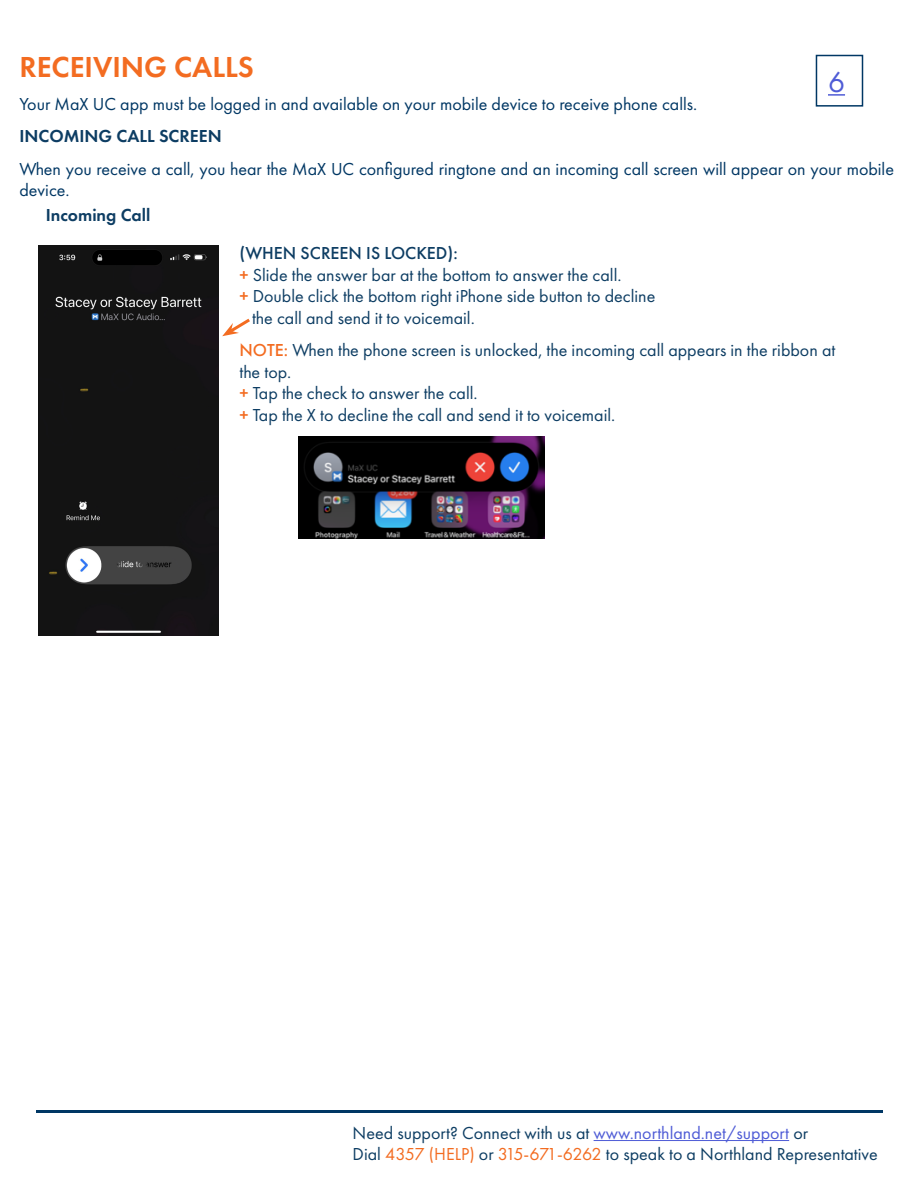
<style>
.page{position:relative;width:918px;height:1188px;background:#fff}
.page>*{position:absolute;margin:0;border:0;box-sizing:border-box;transform-origin:0 0}
.t1{font:600 30px "Futura PT";color:#f36c21}
.t2{font:30px "Futura PT";color:#4f5cd6}
.t3{font:18px/21.6px "Futura PT";color:#0d3d63}
.t4{font:18px/21.6px "Futura PT";color:#003764}
.t5{font:600 18px "Futura PT";color:#0d3d63}
.t6{font:500 18px "Futura PT";color:#0d3d63}
.s1{font-weight:500;color:#f36c21}
.s2{color:#4f5cd6}
.s3{color:#f36c21}
</style>
<div class="page">
<div style="left:816px;top:55px;width:47px;height:52px;border:2px solid #003764"></div>
<svg style="left:828px;top:94px;width:17px;height:2px"></svg>
<hr style="left:36px;top:1110px;width:846px;height:2px;background:#003764">
<img style="left:38px;top:245px;width:180px;height:390px">
<hr style="left:594px;top:1140px;width:195px;height:1px;background:#4f5cd6">
<svg style="left:222px;top:318px;width:28px;height:18px"></svg>
<img style="left:298px;top:437px;width:246px;height:101px">
<h1 class="t1" style="left:20px;top:48px;width:236px">RECEIVING CALLS</h1>
<h1 class="t2" style="left:828px;top:64px;width:19px">6</h1>
<p class="t4" style="left:20px;top:93px;width:679px">Your MaX UC app must be logged in and available on your mobile device to receive phone calls.</p>
<p class="t5" style="left:20px;top:125px;width:204px">INCOMING CALL SCREEN</p>
<p class="t4" style="left:20px;top:158px;width:876px">When you receive a call, you hear the MaX UC configured ringtone and an incoming call screen will appear on your mobile device.</p>
<p class="t5" style="left:46px;top:203px;width:106px">Incoming Call</p>
<p class="t6" style="left:240px;top:242px;width:220px">(WHEN SCREEN IS LOCKED):</p>
<p class="t3" style="left:240px;top:264px;width:384px"><span class="s1">+</span> Slide the answer bar at the bottom to answer the call.</p>
<p class="t3" style="left:240px;top:285px;width:417px"><span class="s1">+</span> Double click the bottom right iPhone side button to decline</p>
<p class="t3" style="left:252px;top:307px;width:224px">the call and send it to voicemail.</p>
<p class="t3" style="left:240px;top:339px;width:597px"><span class="s1">NOTE:</span> When the phone screen is unlocked, the incoming call appears in the ribbon at the top.<br><span class="s1">+</span> Tap the check to answer the call.<br><span class="s1">+</span> Tap the X to decline the call and send it to voicemail.</p>
<p class="t3" style="left:353px;top:1122px;width:527px;line-height:21px">Need support? Connect with us at <span class="s2">www.northland.net/support</span> or<br>Dial <span class="s3">4357 (HELP)</span> or <span class="s3">315-671-6262</span> to speak to a Northland Representative</p>
</div>
